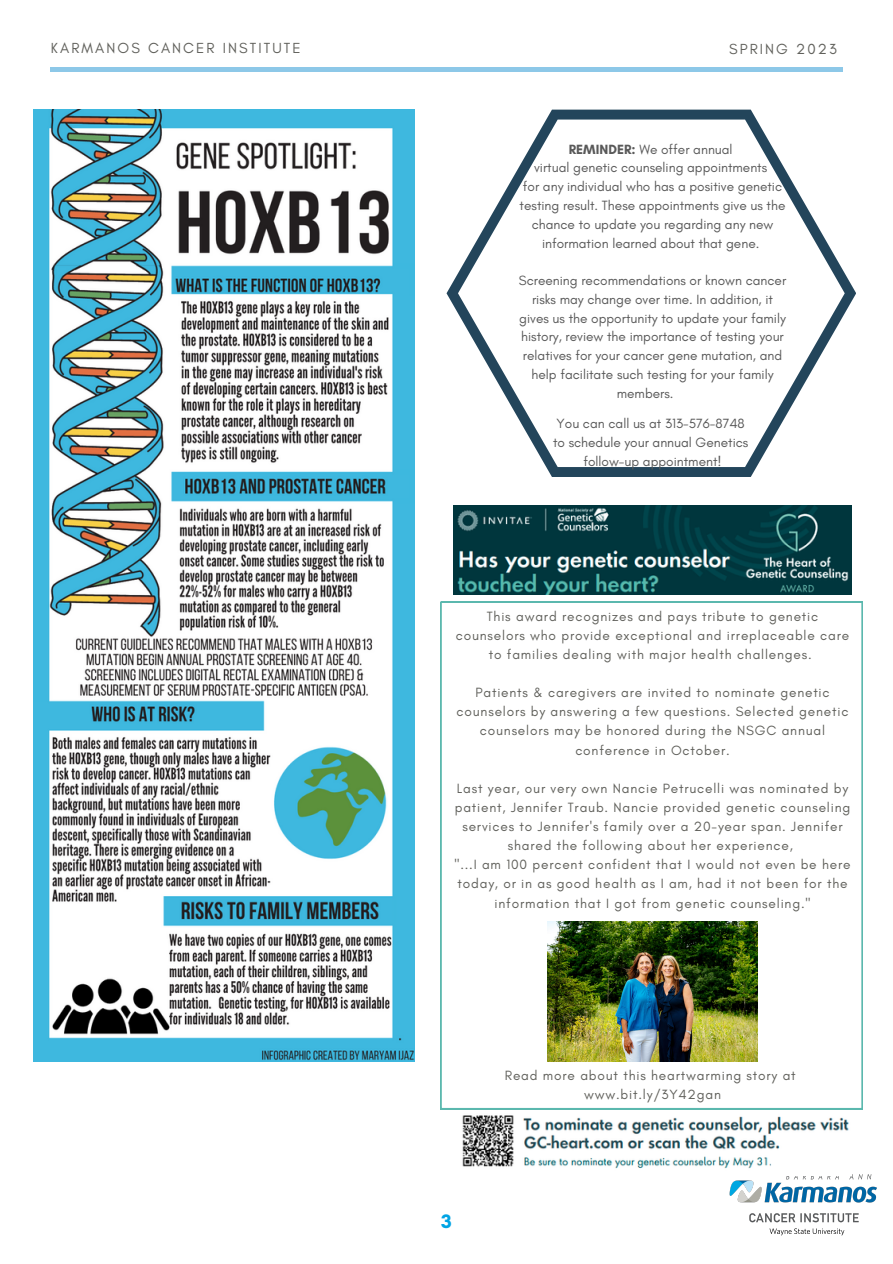
<style>
.page{position:relative;width:893px;height:1264px;background:#fff}
.page>*{position:absolute;margin:0;border:0;box-sizing:border-box;transform-origin:0 0}
.t1{font:700 19.8px "Glacial Indifference";color:#00a4e4}
.t2{font:14.85px "Glacial Indifference";letter-spacing:.14em;color:#60605b}
.t3{font:13.65px/19px "Glacial Indifference";letter-spacing:.06em;color:#60605b;text-align:center}
.t4{font:13.65px/18.8px "Glacial Indifference";color:#595959;text-align:center}
.s1{font-weight:700}
</style>
<div class="page">
<hr style="left:50px;top:68px;width:793px;height:3px;background:#8dc8e8">
<img style="left:729px;top:1174px;width:148px;height:61px">
<svg style="left:446px;top:110px;width:410px;height:367px"></svg>
<img style="left:453px;top:505px;width:398px;height:89px">
<img style="left:459px;top:1109px;width:392px;height:66px">
<svg style="left:440px;top:602px;width:422px;height:507px"></svg>
<img style="left:34px;top:110px;width:380px;height:951px">
<img style="left:547px;top:921px;width:210px;height:140px">
<p class="t2" style="left:51px;top:39px;width:251px">KARMANOS CANCER INSTITUTE</p>
<p class="t2" style="left:729px;top:40px;width:109px">SPRING 2023</p>
<p class="t4" style="left:568px;top:139px;width:165px"><span class="s1">REMINDER:</span> We offer annual</p>
<p class="t4" style="left:534px;top:158px;width:234px">virtual genetic counseling appointments</p>
<p class="t4" style="left:519px;top:177px;width:267px">for any individual who has a positive genetic testing result. These appointments give us the chance to update you regarding any new information learned about that gene.</p>
<p class="t4" style="left:519px;top:271px;width:269px">Screening recommendations or known cancer</p>
<p class="t4" style="left:532px;top:290px;width:242px">risks may change over time. In addition, it</p>
<p class="t4" style="left:519px;top:308px;width:268px">gives us the opportunity to update your family</p>
<p class="t4" style="left:521px;top:327px;width:264px">history, review the importance of testing your</p>
<p class="t4" style="left:523px;top:346px;width:261px">relatives for your cancer gene mutation, and</p>
<p class="t4" style="left:531px;top:365px;width:243px">help facilitate such testing for your family</p>
<p class="t4" style="left:616px;top:384px;width:58px">members.</p>
<p class="t4" style="left:556px;top:414px;width:190px">You can call us at 313-576-8748</p>
<p class="t4" style="left:553px;top:433px;width:197px">to schedule your annual Genetics</p>
<p class="t4" style="left:583px;top:451px;width:140px">follow-up appointment!</p>
<p class="t3" style="left:456px;top:606px;width:395px">This award recognizes and pays tribute to genetic counselors who provide exceptional and irreplaceable care to families dealing with major health challenges.</p>
<p class="t3" style="left:456px;top:683px;width:393px">Patients &amp; caregivers are invited to nominate genetic counselors by answering a few questions. Selected genetic counselors may be honored during the NSGC annual conference in October.</p>
<p class="t3" style="left:454px;top:778px;width:397px">Last year, our very own Nancie Petrucelli was nominated by patient, Jennifer Traub. Nancie provided genetic counseling services to Jennifer's family over a 20-year span. Jennifer shared the following about her experience,</p>
<p class="t3" style="left:454px;top:855px;width:397px">"...I am 100 percent confident that I would not even be here today, or in as good health as I am, had it not been for the information that I got from genetic counseling."</p>
<p class="t1" style="left:441px;top:1209px;width:12px">3</p>
<p class="t3" style="left:504px;top:1065px;width:292px">Read more about this heartwarming story at</p>
<p class="t3" style="left:584px;top:1084px;width:138px">www.bit.ly/3Y42gan</p>
</div>
